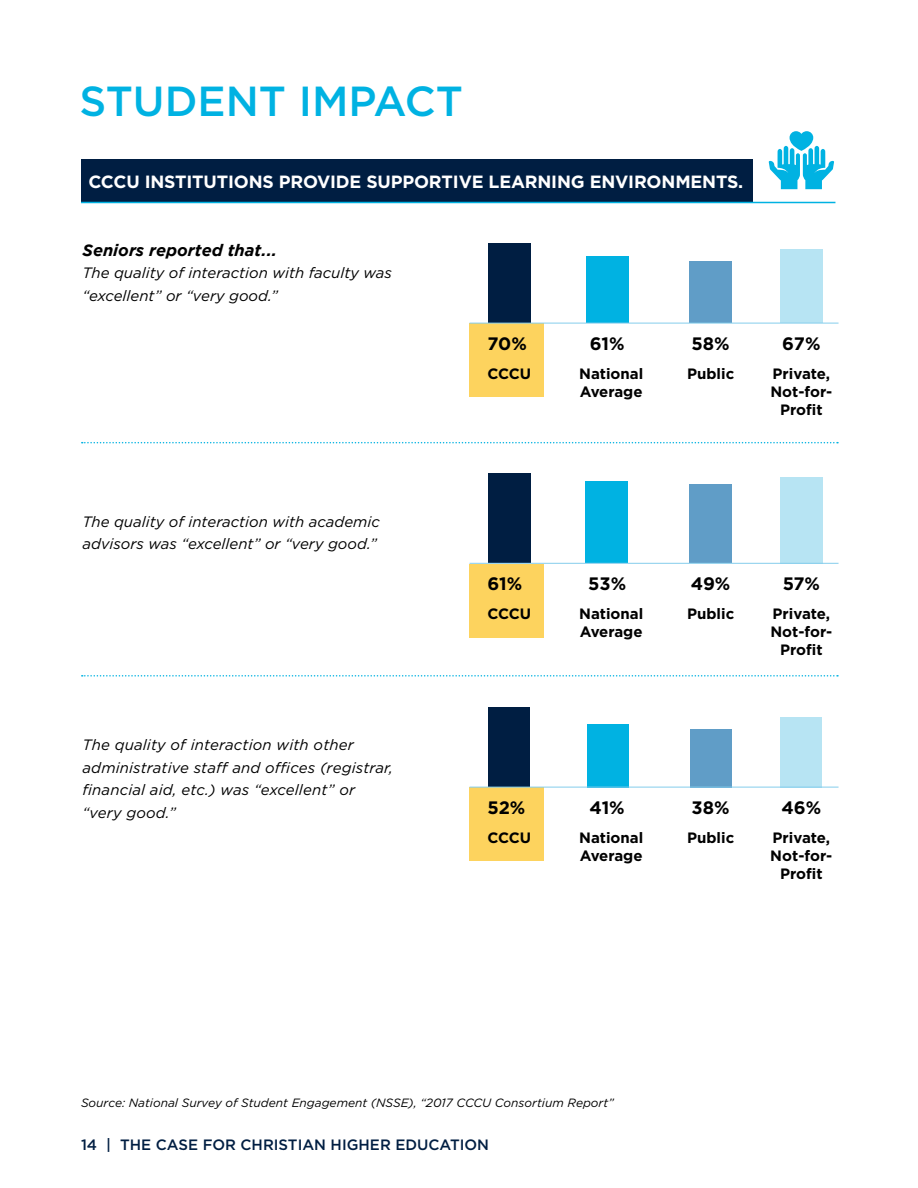
<style>
.page{position:relative;width:918px;height:1188px;background:#fff}
.page>*{position:absolute;margin:0;border:0;box-sizing:border-box;transform-origin:0 0}
.t1{font:500 42px "Gotham";color:#00b2e2}
.t2{font:700 18px "Gotham";letter-spacing:-.01em;color:#000}
.t3{font:700 17.7px "Gotham";letter-spacing:-.01em;color:#fff}
.t4{font:italic 700 16.5px "Gotham";color:#000}
.t5{font:italic 15px/22.5px "Gotham";color:#000}
.t6{font:700 15px/18px "Gotham";color:#000;text-align:center}
.t7{font:500 15px "Gotham";color:#001e42}
.t8{font:italic 12px "Gotham";color:#000}
</style>
<div class="page">
<div style="left:587px;top:724px;width:42px;height:63px;background:#00b2e2"></div>
<div style="left:780px;top:717px;width:42px;height:70px;background:#b7e4f3"></div>
<div style="left:690px;top:729px;width:42px;height:58px;background:#609dc7"></div>
<div style="left:488px;top:707px;width:42px;height:80px;background:#001e42"></div>
<div style="left:585px;top:481px;width:43px;height:82px;background:#00b2e2"></div>
<div style="left:780px;top:477px;width:43px;height:86px;background:#b7e4f3"></div>
<div style="left:689px;top:485px;width:43px;height:78px;background:#609dc7"></div>
<div style="left:488px;top:474px;width:43px;height:89px;background:#001e42"></div>
<div style="left:586px;top:256px;width:43px;height:67px;background:#00b2e2"></div>
<div style="left:780px;top:249px;width:43px;height:74px;background:#b7e4f3"></div>
<div style="left:689px;top:261px;width:43px;height:62px;background:#609dc7"></div>
<div style="left:488px;top:243px;width:42px;height:80px;background:#001e42"></div>
<div style="left:470px;top:323px;width:74px;height:74px;background:#fdd35e"></div>
<div style="left:470px;top:564px;width:74px;height:73px;background:#fdd35e"></div>
<div style="left:470px;top:787px;width:74px;height:74px;background:#fdd35e"></div>
<div style="left:81px;top:159px;width:672px;height:43px;background:#001e42"></div>
<hr style="left:81px;top:202px;width:754px;height:1px;background:#00b2e2">
<hr style="left:470px;top:323px;width:369px;height:1px;background:#84cdec">
<hr style="left:470px;top:563px;width:369px;height:1px;background:#84cdec">
<hr style="left:470px;top:787px;width:369px;height:1px;background:#84cdec">
<svg style="left:82px;top:442px;width:756px;height:1px"></svg>
<svg style="left:82px;top:675px;width:756px;height:2px"></svg>
<svg style="left:769px;top:131px;width:65px;height:58px"></svg>
<h1 class="t1" style="left:79px;top:77px;width:385px">STUDENT IMPACT</h1>
<p class="t3" style="left:88px;top:172px;width:656px">CCCU INSTITUTIONS PROVIDE SUPPORTIVE LEARNING ENVIRONMENTS.</p>
<p class="t4" style="left:83px;top:240px;width:196px">Seniors reported that...</p>
<p class="t5" style="left:83px;top:262px;width:311px">The quality of interaction with faculty was “excellent” or “very good.”</p>
<p class="t2" style="left:488px;top:333px;width:41px">70%</p>
<p class="t6" style="left:487px;top:364px;width:45px">CCCU</p>
<p class="t2" style="left:590px;top:333px;width:36px">61%</p>
<p class="t6" style="left:579px;top:364px;width:66px;text-align:left">National<br>Average</p>
<p class="t2" style="left:692px;top:333px;width:40px">58%</p>
<p class="t6" style="left:687px;top:364px;width:49px">Public</p>
<p class="t2" style="left:782px;top:333px;width:40px">67%</p>
<p class="t6" style="left:770px;top:364px;width:64px">Private,<br>Not-for-<br>Profit</p>
<p class="t5" style="left:83px;top:510px;width:299px">The quality of interaction with academic advisors was “excellent” or “very good.”</p>
<p class="t5" style="left:83px;top:734px;width:312px">The quality of interaction with other administrative staff and offices (registrar, financial aid, etc.) was “excellent” or “very good.”</p>
<p class="t2" style="left:488px;top:573px;width:36px">61%</p>
<p class="t6" style="left:487px;top:604px;width:45px">CCCU</p>
<p class="t2" style="left:588px;top:573px;width:39px">53%</p>
<p class="t6" style="left:579px;top:604px;width:66px;text-align:left">National<br>Average</p>
<p class="t2" style="left:691px;top:573px;width:41px">49%</p>
<p class="t6" style="left:687px;top:604px;width:49px">Public</p>
<p class="t2" style="left:783px;top:573px;width:39px">57%</p>
<p class="t6" style="left:770px;top:604px;width:64px">Private,<br>Not-for-<br>Profit</p>
<p class="t2" style="left:488px;top:797px;width:39px">52%</p>
<p class="t6" style="left:487px;top:828px;width:45px">CCCU</p>
<p class="t2" style="left:590px;top:797px;width:37px">41%</p>
<p class="t6" style="left:579px;top:828px;width:66px;text-align:left">National<br>Average</p>
<p class="t2" style="left:692px;top:797px;width:39px">38%</p>
<p class="t6" style="left:687px;top:828px;width:49px">Public</p>
<p class="t2" style="left:781px;top:797px;width:41px">46%</p>
<p class="t6" style="left:770px;top:828px;width:64px">Private,<br>Not-for-<br>Profit</p>
<p class="t8" style="left:81px;top:1096px;width:534px">Source: National Survey of Student Engagement (NSSE), “2017 CCCU Consortium Report”</p>
<p class="t7" style="left:81px;top:1136px;width:410px">14 | THE CASE FOR CHRISTIAN HIGHER EDUCATION</p>
</div>
